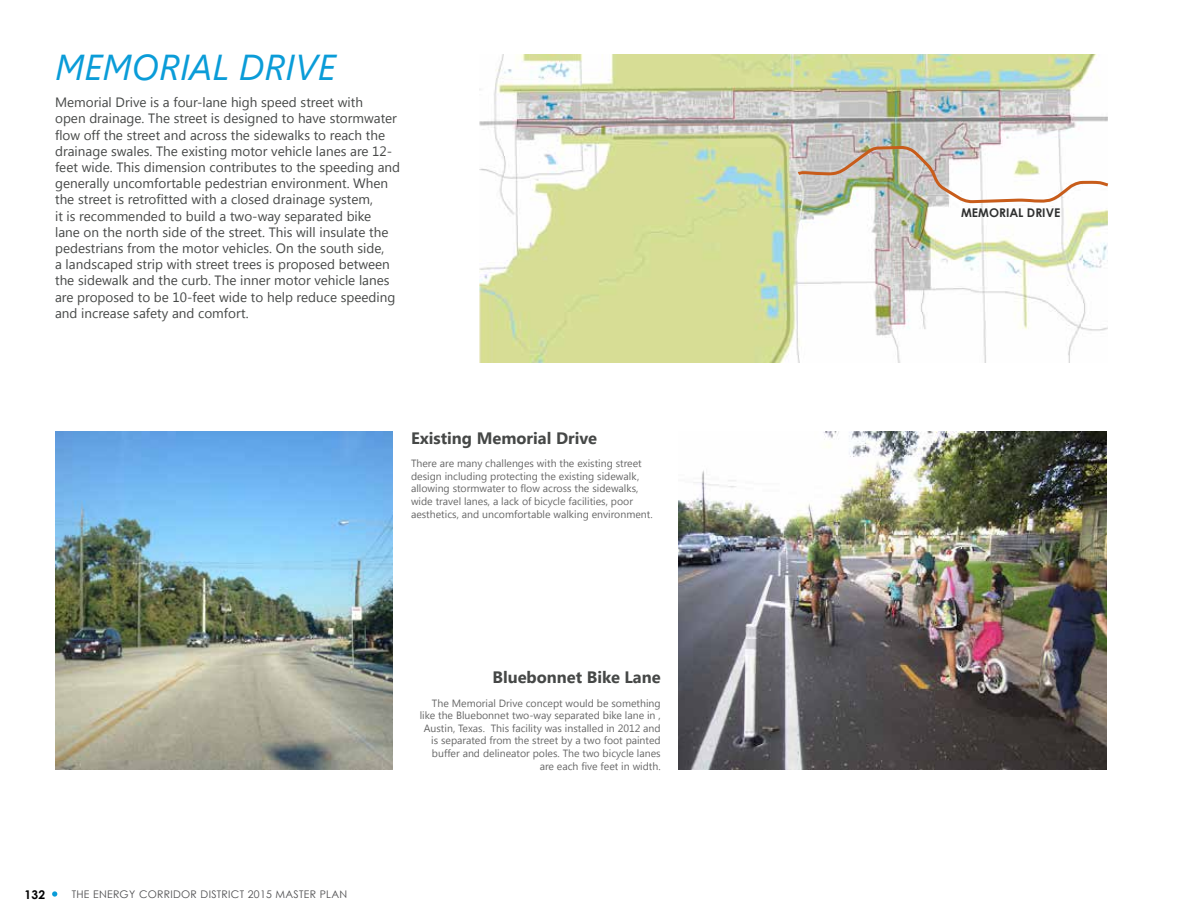
<style>
.page{position:relative;width:1188px;height:918px;background:#fff}
.page>*{position:absolute;margin:0;border:0;box-sizing:border-box;transform-origin:0 0}
.t1{font:italic 36px "Segoe UI";color:#0a9cd8}
.t2{font:700 16.5px "Segoe UI";color:#464847}
.t3{font:13.5px/16.2px "Segoe UI";color:#464847}
.t4{font:700 12px "Century Gothic";color:#303131}
.t5{font:700 12px "Century Gothic";color:#000}
.t6{font:10.5px/12.6px "Segoe UI";color:#676767;text-align:right}
.t7{font:10.5px "Century Gothic";letter-spacing:.025em;color:#4d4d4f}
</style>
<div class="page">
<img style="left:480px;top:54px;width:628px;height:309px">
<svg style="left:52px;top:891px;width:5px;height:6px"></svg>
<img style="left:55px;top:432px;width:338px;height:338px">
<img style="left:679px;top:432px;width:428px;height:338px">
<img style="left:795px;top:145px;width:314px;height:59px">
<h1 class="t1" style="left:55px;top:42px;width:282px">MEMORIAL DRIVE</h1>
<p class="t3" style="left:55px;top:94px;width:347px">Memorial Drive is a four-lane high speed street with<br>open drainage. The street is designed to have stormwater flow off the street and across the sidewalks to reach the drainage swales. The existing motor vehicle lanes are 12- feet wide. This dimension contributes to the speeding and generally uncomfortable pedestrian environment. When the street is retrofitted with a closed drainage system,<br>it is recommended to build a two-way separated bike<br>lane on the north side of the street. This will insulate the pedestrians from the motor vehicles. On the south side,<br>a landscaped strip with street trees is proposed between the sidewalk and the curb. The inner motor vehicle lanes are proposed to be 10-feet wide to help reduce speeding and increase safety and comfort.</p>
<p class="t2" style="left:411px;top:426px;width:188px">Existing Memorial Drive</p>
<p class="t6" style="left:411px;top:457px;width:243px;text-align:left">There are many challenges with the existing street design including protecting the existing sidewalk, allowing stormwater to flow across the sidewalks, wide travel lanes, a lack of bicycle facilities, poor aesthetics, and uncomfortable walking environment.</p>
<p class="t5" style="left:24px;top:885px;width:22px">132</p>
<p class="t7" style="left:72px;top:887px;width:277px">THE ENERGY CORRIDOR DISTRICT 2015 MASTER PLAN</p>
<p class="t2" style="left:492px;top:666px;width:170px">Bluebonnet Bike Lane</p>
<p class="t6" style="left:420px;top:696px;width:243px">The Memorial Drive concept would be something like the Bluebonnet two-way separated bike lane in , Austin, Texas. This facility was installed in 2012 and is separated from the street by a two foot painted buffer and delineator poles. The two bicycle lanes are each five feet in width.</p>
<p class="t4" style="left:961px;top:204px;width:101px">MEMORIAL DRIVE</p>
</div>
